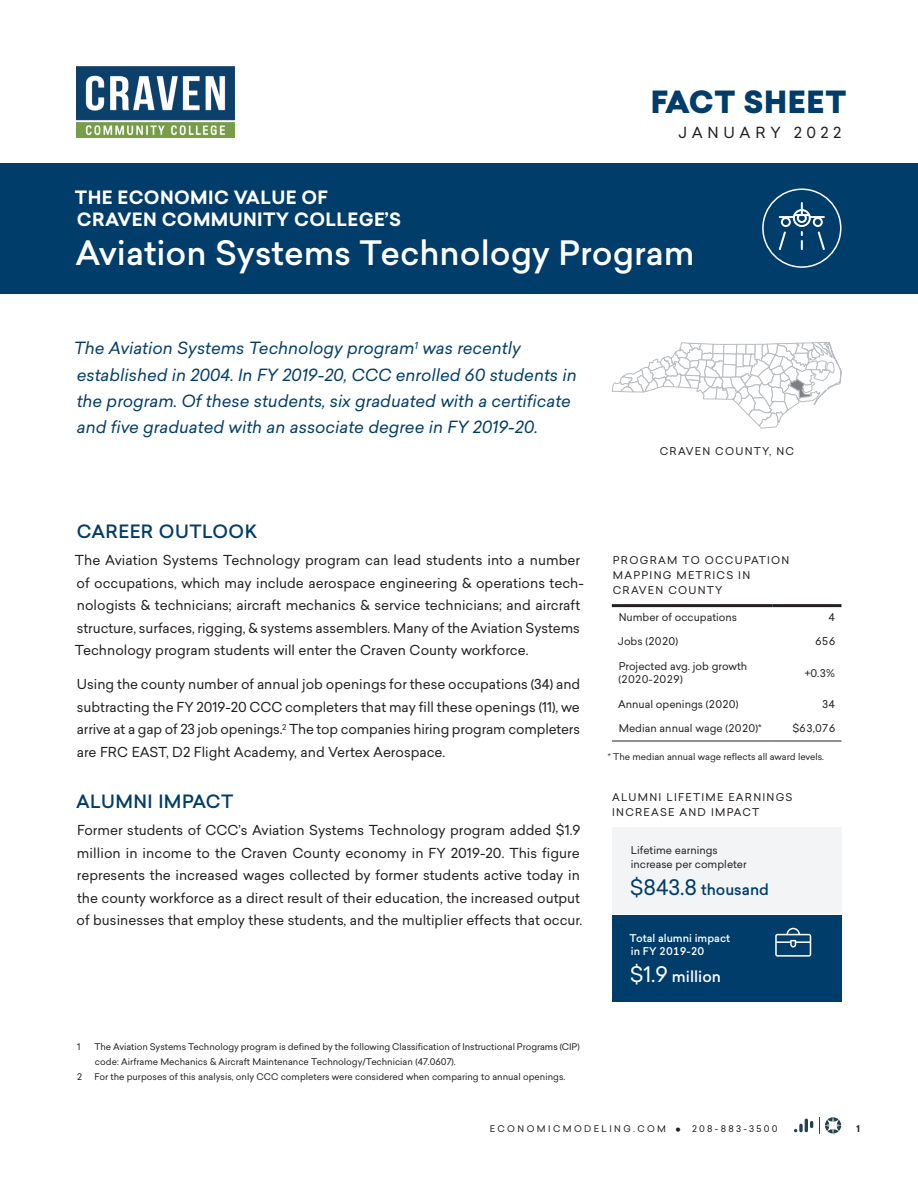
<style>
.page{position:relative;width:918px;height:1188px;background:#fff}
.page>*{position:absolute;margin:0;border:0;box-sizing:border-box;transform-origin:0 0}
.t1{font:500 33px "Sailec";color:#fff}
.t2{font:900 30px "Sailec";letter-spacing:.02em;color:#003d6a}
.t3{font:700 18px/21.6px "Sailec";letter-spacing:.02em;color:#fff}
.FS_Heading_1{font:500 18px "Sailec";letter-spacing:.025em;color:#003d6a}
.Program_blurb{font:italic 16.5px/26.2px "Sailec";color:#003d6a}
.t4{font:500 15px "Sailec";color:#003d6a}
.t5{font:15px "Sailec";letter-spacing:.32em;color:#231f20}
.t6{font:500 15px "Sailec";color:#fff}
.t7{font:13.5px/22.5px "Sailec";color:#231f20}
.Table_left{font:10.5px/13.5px "Sailec";color:#231f20}
.Figure_title{font:10.5px/15px "Sailec";letter-spacing:.12em;color:#231f20}
.Figure_text{font:10.5px/13.5px "Sailec";color:#231f20}
.Figure_text-2{font:500 10.5px/13.5px "Sailec";color:#fff}
.Table_right{font:10.5px "Sailec";color:#231f20}
.Footnote{font:9px/15px "Sailec";color:#231f20}
.Figure_footnote{font:9px "Sailec";color:#231f20}
.Footnote-2{font:9px "Sailec";letter-spacing:.27em;color:#231f20}
.t8{font:700 9px "Sailec";color:#231f20}
.s1{font-weight:400;font-size:21px}
.s2{font-size:17.25px}
</style>
<div class="page">
<svg style="left:794px;top:1119px;width:19px;height:13px"></svg>
<svg style="left:819px;top:1117px;width:22px;height:17px"></svg>
<div style="left:0;top:163px;width:918px;height:130px;background:#003d6a"></div>
<img style="left:77px;top:66px;width:157px;height:72px">
<svg style="left:612px;top:342px;width:230px;height:87px"></svg>
<div style="left:762px;top:188px;width:80px;height:80px;border:2px solid #fff;border-radius:50%"></div>
<svg style="left:779px;top:202px;width:46px;height:48px"></svg>
<div style="left:612px;top:915px;width:230px;height:87px;background:#003d6a"></div>
<div style="left:612px;top:827px;width:230px;height:87px;background:#f2f4f6"></div>
<svg style="left:775px;top:928px;width:36px;height:29px"></svg>
<hr style="left:612px;top:741px;width:160px;height:1px;background:#231f20">
<hr style="left:772px;top:741px;width:69px;height:1px;background:#231f20">
<hr style="left:612px;top:604px;width:160px;height:3px;background:#231f20">
<hr style="left:772px;top:604px;width:69px;height:3px;background:#231f20">
<p class="t2" style="left:651px;top:80px;width:197px">FACT SHEET</p>
<p class="t5" style="left:678px;top:122px;width:164px">JANUARY 2022</p>
<p class="t3" style="left:75px;top:187px;width:328px">THE ECONOMIC VALUE OF<br>CRAVEN COMMUNITY COLLEGE’S</p>
<p class="t1" style="left:75px;top:230px;width:621px">Aviation Systems Technology Program</p>
<p class="Program_blurb" style="left:74px;top:335px;width:505px">The Aviation Systems Technology program<sup>1</sup> was recently established in 2004. In FY 2019-20, CCC enrolled 60 students in the program. Of these students, six graduated with a certificate and five graduated with an associate degree in FY 2019-20.</p>
<p class="Figure_title" style="left:660px;top:444px;width:136px">CRAVEN COUNTY, NC</p>
<p class="FS_Heading_1" style="left:77px;top:519px;width:182px">CAREER OUTLOOK</p>
<p class="t7" style="left:75px;top:549px;width:510px">The Aviation Systems Technology program can lead students into a number of occupations, which may include aerospace engineering &amp; operations tech&shy;nologists &amp; technicians; aircraft mechanics &amp; service technicians; and aircraft structure, surfaces, rigging, &amp; systems assemblers. Many of the Aviation Systems Technology program students will enter the Craven County workforce.</p>
<p class="t7" style="left:77px;top:673px;width:505px;text-align:justify">Using the county number of annual job openings for these occupations (34) and subtracting the FY 2019-20 CCC completers that may fill these openings (11), we arrive at a gap of 23 job openings.<sup>2</sup> The top companies hiring program completers are FRC EAST, D2 Flight Academy, and Vertex Aerospace.</p>
<p class="FS_Heading_1" style="left:76px;top:789px;width:159px">ALUMNI IMPACT</p>
<p class="t7" style="left:77px;top:819px;width:507px">Former students of CCC’s Aviation Systems Technology program added $1.9 million in income to the Craven County economy in FY 2019-20. This figure represents the increased wages collected by former students active today in the county workforce as a direct result of their education, the increased output of businesses that employ these students, and the multiplier effects that occur.</p>
<p class="Footnote" style="left:77px;top:1039px;width:5px">1</p>
<p class="Footnote" style="left:95px;top:1039px;width:487px">The Aviation Systems Technology program is defined by the following Classification of Instructional Programs (CIP) code: Airframe Mechanics &amp; Aircraft Maintenance Technology/Technician (47.0607).</p>
<p class="Footnote" style="left:77px;top:1069px;width:6px">2</p>
<p class="Footnote" style="left:94px;top:1069px;width:472px">For the purposes of this analysis, only CCC completers were considered when comparing to annual openings.</p>
<p class="Figure_title" style="left:613px;top:552px;width:178px">PROGRAM TO OCCUPATION<br>MAPPING METRICS IN<br>CRAVEN COUNTY</p>
<p class="Table_left" style="left:619px;top:610px;width:120px">Number of occupations</p>
<p class="Table_right" style="left:829px;top:610px;width:8px">4</p>
<p class="Table_left" style="left:618px;top:635px;width:62px">Jobs (2020)</p>
<p class="Table_right" style="left:815px;top:634px;width:22px">656</p>
<p class="Table_left" style="left:619px;top:659px;width:130px">Projected avg. job growth (2020-2029)</p>
<p class="Table_right" style="left:805px;top:665px;width:32px">+0.3%</p>
<p class="Table_left" style="left:618px;top:697px;width:122px">Annual openings (2020)</p>
<p class="Table_right" style="left:822px;top:696px;width:15px">34</p>
<p class="Table_left" style="left:619px;top:721px;width:144px">Median annual wage (2020)*</p>
<p class="Table_right" style="left:792px;top:721px;width:45px">$63,076</p>
<p class="Figure_footnote" style="left:608px;top:751px;width:218px">* The median annual wage reflects all award levels.</p>
<p class="Figure_title" style="left:612px;top:790px;width:182px">ALUMNI LIFETIME EARNINGS<br>INCREASE AND IMPACT</p>
<p class="Figure_text" style="left:631px;top:844px;width:117px">Lifetime earnings increase per completer</p>
<p class="t4" style="left:630px;top:879px;width:141px"><span class="s1">$843.8</span> thousand</p>
<p class="Figure_text-2" style="left:629px;top:931px;width:102px">Total alumni impact in FY 2019-20</p>
<p class="t6" style="left:630px;top:966px;width:93px"><span class="s1">$1.9</span> million</p>
<p class="Footnote-2" style="left:490px;top:1123px;width:289px">ECONOMICMODELING.COM <span class="s2">•</span> 208-883-3500</p>
<p class="t8" style="left:856px;top:1123px;width:5px">1</p>
</div>
